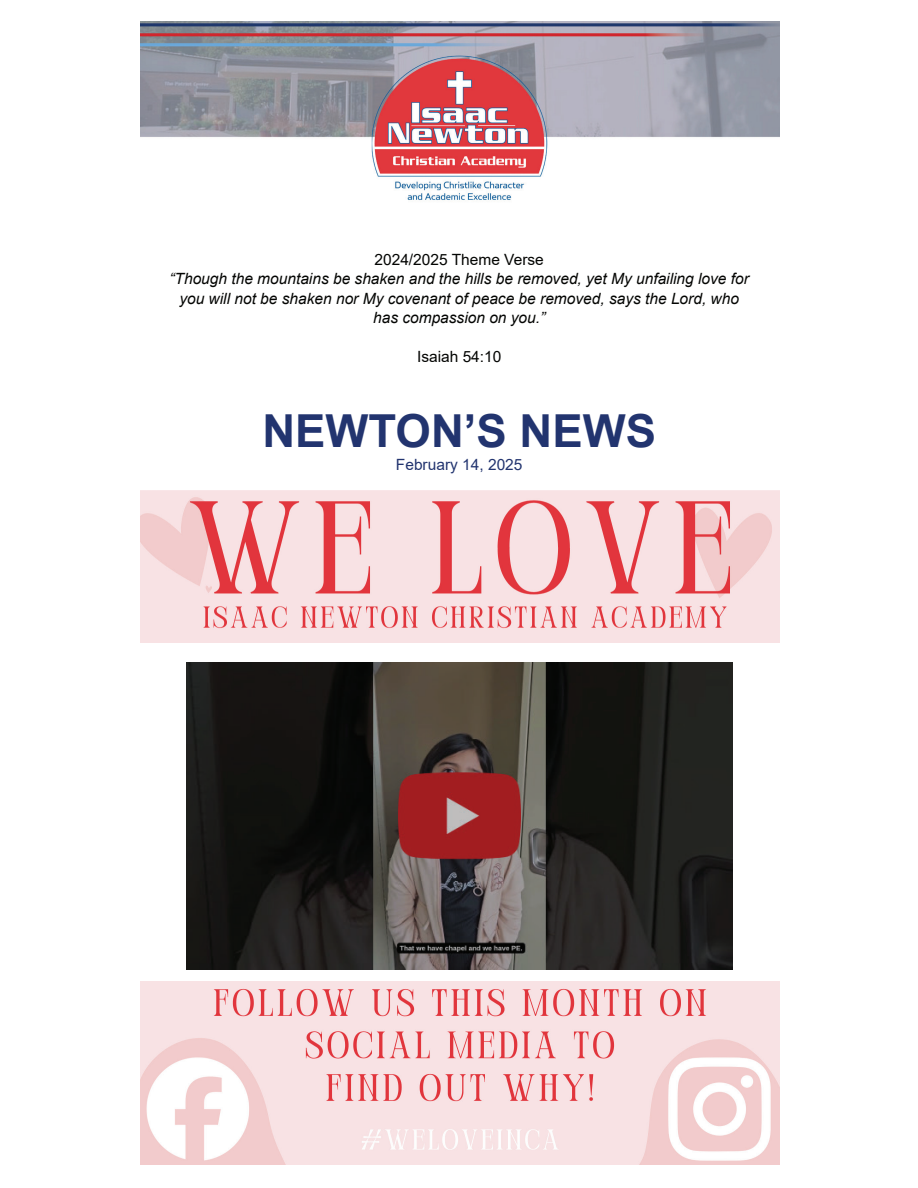
<style>
.page{position:relative;width:918px;height:1188px;background:#fff}
.page>*{position:absolute;margin:0;border:0;box-sizing:border-box;transform-origin:0 0}
.t1{font:700 45.45px "Arial";color:#22346f}
.t2{font:italic 15.45px/19.4px "Arial";color:#040503;text-align:center}
.t3{font:15.45px "Arial";color:#040503}
.t4{font:15.45px "Arial";color:#22346f}
</style>
<div class="page">
<img style="left:140px;top:21px;width:639px;height:180px">
<img style="left:140px;top:491px;width:639px;height:152px">
<img style="left:187px;top:663px;width:546px;height:306px">
<img style="left:140px;top:981px;width:639px;height:183px">
<p class="t3" style="left:375px;top:249px;width:171px">2024/2025 Theme Verse</p>
<p class="t2" style="left:169px;top:269px;width:581px">“Though the mountains be shaken and the hills be removed, yet My unfailing love for you will not be shaken nor My covenant of peace be removed, says the Lord, who has compassion on you.”</p>
<p class="t3" style="left:417px;top:346px;width:86px">Isaiah 54:10</p>
<h1 class="t1" style="left:262px;top:399px;width:395px">NEWTON’S NEWS</h1>
<p class="t4" style="left:396px;top:454px;width:128px">February 14, 2025</p>
</div>
